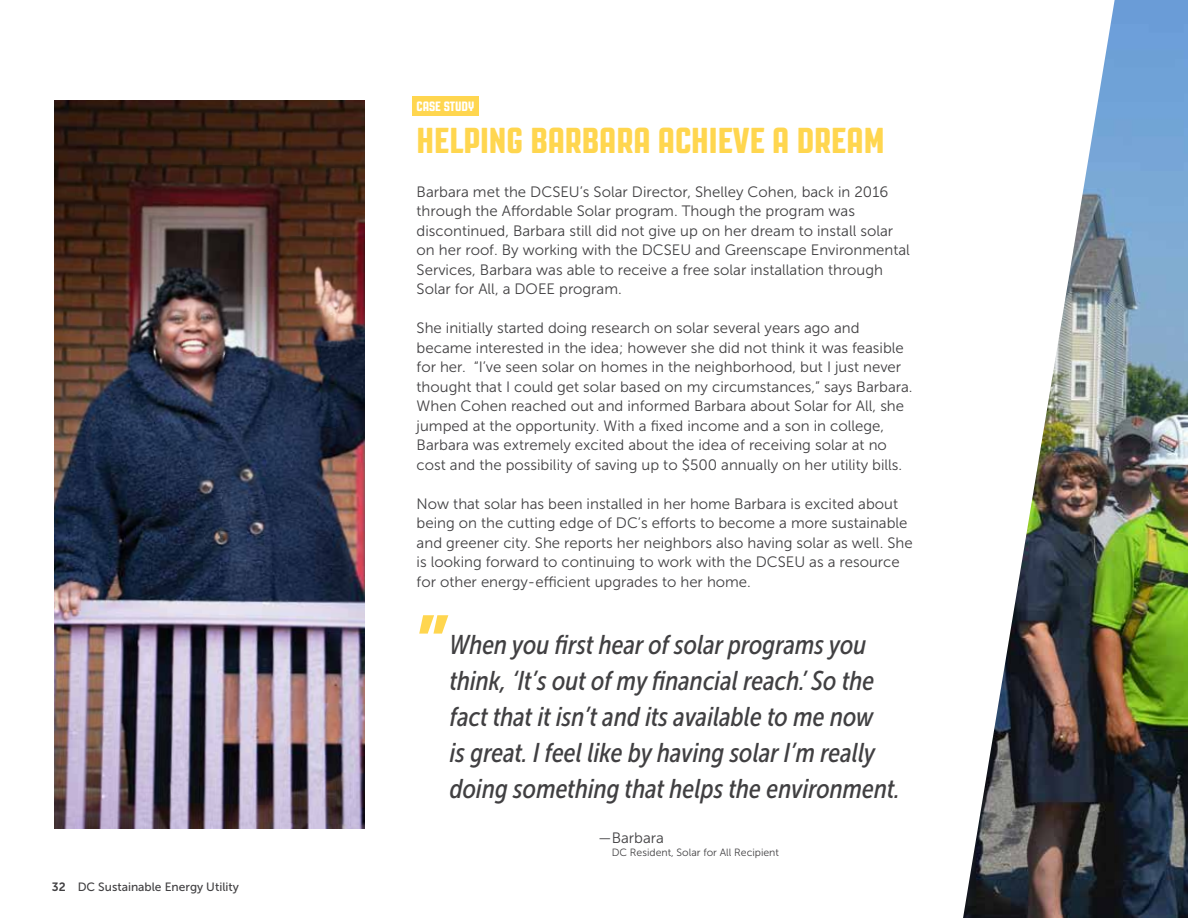
<style>
.page{position:relative;width:1188px;height:918px;background:#fff}
.page>*{position:absolute;margin:0;border:0;box-sizing:border-box;transform-origin:0 0}
.t1{font:72px "Museo Slab 900";color:#ffd64f}
.t2{font:800 36px "Revolution Gothic";color:#ffd64f}
.t3{font:italic 27px/36px "Museo Sans Cond 500";color:#414042}
.t4{font:15px/19.5px "Museo Sans 300";color:#414042}
.t5{font:800 13.5px "Revolution Gothic";color:#fff}
.t6{font:12px "Museo Sans 500";color:#414042}
.t7{font:10.5px "Museo Sans 300";color:#414042}
.s1{font-family:"Museo Sans 700"}
</style>
<div class="page">
<div style="left:412px;top:96px;width:67px;height:20px;background:#ffd64f"></div>
<img style="left:963px;top:0;width:225px;height:918px">
<img style="left:54px;top:100px;width:310px;height:728px">
<p class="t6" style="left:52px;top:880px;width:189px"><span class="s1">32</span> DC Sustainable Energy Utility</p>
<p class="t5" style="left:417px;top:99px;width:59px">CASE STUDY</p>
<h2 class="t2" style="left:417px;top:121px;width:469px">HELPING BARBARA ACHIEVE A DREAM</h2>
<p class="t4" style="left:417px;top:182px;width:495px">Barbara met the DCSEU’s Solar Director, Shelley Cohen, back in 2016 through the Affordable Solar program. Though the program was discontinued, Barbara still did not give up on her dream to install solar on her roof. By working with the DCSEU and Greenscape Environmental Services, Barbara was able to receive a free solar installation through Solar for All, a DOEE program.</p>
<p class="t4" style="left:417px;top:319px;width:495px">She initially started doing research on solar several years ago and became interested in the idea; however she did not think it was feasible for her. “I’ve seen solar on homes in the neighborhood, but I just never thought that I could get solar based on my circumstances,” says Barbara.<br>When Cohen reached out and informed Barbara about Solar for All, she jumped at the opportunity. With a fixed income and a son in college, Barbara was extremely excited about the idea of receiving solar at no cost and the possibility of saving up to $500 annually on her utility bills.</p>
<p class="t4" style="left:417px;top:494px;width:498px">Now that solar has been installed in her home Barbara is excited about being on the cutting edge of DC’s efforts to become a more sustainable and greener city. She reports her neighbors also having solar as well. She is looking forward to continuing to work with the DCSEU as a resource for other energy-efficient upgrades to her home.</p>
<h1 class="t1" style="left:417px;top:601px;width:34px">”</h1>
<h3 class="t3" style="left:450px;top:627px;width:452px">When you first hear of solar programs you think, ‘It’s out of my financial reach.’ So the fact that it isn’t and its available to me now<br>is great. I feel like by having solar I’m really doing something that helps the environment.</h3>
<p class="t4" style="left:598px;top:828px;width:67px">—Barbara</p>
<p class="t7" style="left:612px;top:847px;width:169px">DC Resident, Solar for All Recipient</p>
</div>
